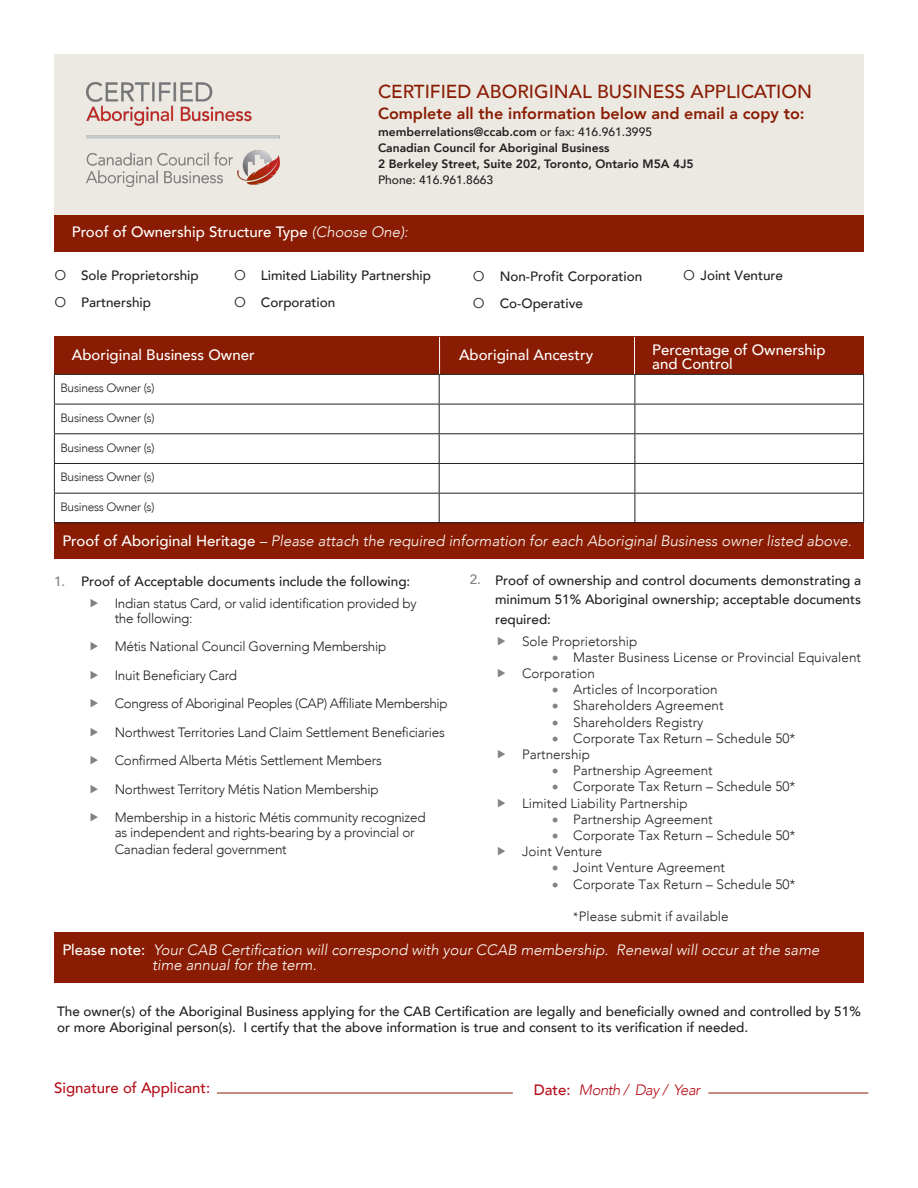
<style>
.page{position:relative;width:918px;height:1188px;background:#fff}
.page>*{position:absolute;margin:0;border:0;box-sizing:border-box;transform-origin:0 0}
.bold{font:500 18.75px "Avenir";color:#891c02}
.bold-2{font:800 16.05px "Avenir";color:#891c02}
.bold-3{font:italic 300 15px/15px "Avenir";color:#fff}
.bold-4{font:500 15px/13.5px "Avenir";color:#fff}
.bold-5{font:500 15px "Avenir";color:#b50e1a}
.bold-6{font:italic 300 15px "Avenir";letter-spacing:-.04em;color:#b50e1a}
.bold-7{font:500 13.5px/19.8px "Avenir";color:#231f20}
.t1{font:300 13.5px/15.6px "Avenir";letter-spacing:-.02em;color:#231f20}
.t2{font:300 13.5px/16.2px "Avenir";color:#231f20}
.bold-8{font:800 12.15px/15.9px "Avenir";color:#231f20}
.bold-9{font:300 12px "Avenir";letter-spacing:-.025em;color:#231f20}
.s1{font-family:"Avenir Next LT Pro";font-weight:600}
.s2{font-weight:500}
.s3{font-weight:300;font-style:italic}
.s4{font-weight:500;font-style:normal}
.s5{color:#808285}
.s6{font-family:"Minion Pro";font-weight:400}
</style>
<div class="page">
<div style="left:54px;top:214px;width:810px;height:37px;background:#891c02"></div>
<div style="left:54px;top:54px;width:810px;height:160px;background:#ece8e2"></div>
<img style="left:86px;top:83px;width:194px;height:104px">
<div style="left:54px;top:337px;width:810px;height:37px;background:#891c02"></div>
<hr style="left:439px;top:337px;width:1px;height:51px;background:#fff">
<hr style="left:634px;top:337px;width:1px;height:51px;background:#fff">
<div style="left:54px;top:523px;width:810px;height:36px;background:#891c02"></div>
<div style="left:54px;top:932px;width:810px;height:51px;background:#891c02"></div>
<hr style="left:217px;top:1093px;width:296px;height:1px;background:#891c02">
<hr style="left:708px;top:1093px;width:160px;height:1px;background:#891c02">
<hr style="left:54px;top:374px;width:385px;height:1px;background:#231f20">
<hr style="left:439px;top:374px;width:196px;height:1px;background:#231f20">
<hr style="left:635px;top:374px;width:229px;height:1px;background:#231f20">
<hr style="left:54px;top:404px;width:385px;height:1px;background:#231f20">
<hr style="left:439px;top:404px;width:196px;height:1px;background:#231f20">
<hr style="left:635px;top:404px;width:229px;height:1px;background:#231f20">
<hr style="left:54px;top:433px;width:385px;height:1px;background:#231f20">
<hr style="left:439px;top:433px;width:196px;height:1px;background:#231f20">
<hr style="left:635px;top:433px;width:229px;height:1px;background:#231f20">
<hr style="left:54px;top:463px;width:385px;height:1px;background:#231f20">
<hr style="left:439px;top:463px;width:196px;height:1px;background:#231f20">
<hr style="left:635px;top:463px;width:229px;height:1px;background:#231f20">
<hr style="left:54px;top:493px;width:385px;height:1px;background:#231f20">
<svg style="left:54px;top:375px;width:1px;height:147px"></svg>
<hr style="left:439px;top:493px;width:196px;height:1px;background:#231f20">
<svg style="left:439px;top:375px;width:1px;height:147px"></svg>
<hr style="left:635px;top:493px;width:229px;height:1px;background:#231f20">
<svg style="left:635px;top:375px;width:1px;height:147px"></svg>
<svg style="left:863px;top:375px;width:1px;height:147px"></svg>
<hr style="left:54px;top:522px;width:385px;height:1px;background:#231f20">
<hr style="left:439px;top:522px;width:196px;height:1px;background:#231f20">
<hr style="left:635px;top:522px;width:229px;height:1px;background:#231f20">
<p class="bold" style="left:378px;top:75px;width:436px">CERTIFIED ABORIGINAL BUSINESS APPLICATION</p>
<p class="bold-2" style="left:378px;top:101px;width:428px">Complete all the information below and email a copy to:</p>
<p class="bold-8" style="left:378px;top:124px;width:317px"><span class="s1">memberrelations@ccab.com</span> <span class="s2">or fax: 416.961.3995<br></span>Canadian Council for Aboriginal Business<br>2 Berkeley Street, Suite 202, Toronto, Ontario M5A 4J5<br><span class="s2">Phone: 416.961.8663</span></p>
<p class="bold-4" style="left:72px;top:224px;width:338px">Proof of Ownership Structure Type <span class="s3">(Choose One):</span></p>
<p class="bold-7" style="left:81px;top:265px;width:119px">Sole Proprietorship</p>
<p class="bold-7" style="left:81px;top:291px;width:71px">Partnership</p>
<p class="bold-7" style="left:261px;top:265px;width:172px">Limited Liability Partnership</p>
<p class="bold-7" style="left:261px;top:291px;width:76px">Corporation</p>
<p class="bold-7" style="left:500px;top:262px;width:144px;line-height:27.2px">Non-Profit Corporation<br>Co-Operative</p>
<p class="bold-7" style="left:701px;top:265px;width:84px">Joint Venture</p>
<p class="bold-4" style="left:72px;top:347px;width:184px">Aboriginal Business Owner</p>
<p class="bold-4" style="left:459px;top:347px;width:136px">Aboriginal Ancestry</p>
<p class="bold-4" style="left:652px;top:343px;width:175px">Percentage of Ownership and Control</p>
<p class="bold-9" style="left:60px;top:381px;width:96px">Business Owner (s)</p>
<p class="bold-9" style="left:60px;top:411px;width:96px">Business Owner (s)</p>
<p class="bold-9" style="left:60px;top:441px;width:96px">Business Owner (s)</p>
<p class="bold-9" style="left:60px;top:470px;width:96px">Business Owner (s)</p>
<p class="bold-9" style="left:60px;top:500px;width:96px">Business Owner (s)</p>
<p class="bold-3" style="left:62px;top:534px;width:791px"><span class="s4">Proof of Aboriginal Heritage</span> – Please attach the required information for each Aboriginal Business owner listed above.</p>
<p class="bold-7" style="left:54px;top:571px;width:358px"><span class="s5">1.</span> Proof of Acceptable documents include the following:</p>
<p class="t1" style="left:115px;top:596px;width:303px;line-height:15px">Indian status Card, or valid identification provided by the following:</p>
<p class="t1" style="left:115px;top:639px;width:273px">Métis National Council Governing Membership</p>
<p class="t1" style="left:115px;top:667px;width:124px">Inuit Beneficiary Card</p>
<p class="t1" style="left:115px;top:696px;width:334px">Congress of Aboriginal Peoples (CAP) Affiliate Membership</p>
<p class="t1" style="left:115px;top:724px;width:332px">Northwest Territories Land Claim Settlement Beneficiaries</p>
<p class="t1" style="left:115px;top:753px;width:269px">Confirmed Alberta Métis Settlement Members</p>
<p class="t1" style="left:115px;top:781px;width:266px">Northwest Territory Métis Nation Membership</p>
<p class="t1" style="left:115px;top:810px;width:312px">Membership in a historic Métis community recognized as independent and rights-bearing by a provincial or<br>Canadian federal government</p>
<p class="bold-7" style="left:495px;top:569px;width:368px;text-align:justify;text-indent:-25px"><span class="s5">2.</span> Proof of ownership and control documents demonstrating a minimum 51% Aboriginal ownership; acceptable documents required:</p>
<p class="t2" style="left:522px;top:633px;width:117px">Sole Proprietorship</p>
<p class="t2" style="left:522px;top:649px;width:341px;text-indent:30px"><span class="s5">•</span> Master Business License or Provincial Equivalent<br>Corporation</p>
<p class="t2" style="left:552px;top:682px;width:167px"><span class="s5">•</span> Articles of Incorporation</p>
<p class="t2" style="left:552px;top:698px;width:173px"><span class="s5">•</span> Shareholders Agreement</p>
<p class="t2" style="left:552px;top:714px;width:153px"><span class="s5">•</span> Shareholders Registry</p>
<p class="t2" style="left:522px;top:730px;width:275px;text-indent:30px"><span class="s5">•</span> Corporate Tax Return – Schedule 50*<br>Partnership</p>
<p class="t2" style="left:552px;top:763px;width:162px"><span class="s5">•</span> Partnership Agreement</p>
<p class="t2" style="left:522px;top:779px;width:275px;text-indent:30px"><span class="s5">•</span> Corporate Tax Return – Schedule 50*<br>Limited Liability Partnership</p>
<p class="t2" style="left:552px;top:811px;width:162px"><span class="s5">•</span> Partnership Agreement</p>
<p class="t2" style="left:522px;top:827px;width:275px;text-indent:30px"><span class="s5">•</span> Corporate Tax Return – Schedule 50*<br>Joint Venture</p>
<p class="t2" style="left:552px;top:860px;width:175px"><span class="s5">•</span> Joint Venture Agreement</p>
<p class="t2" style="left:552px;top:876px;width:245px"><span class="s5">•</span> Corporate Tax Return – Schedule 50*</p>
<p class="t2" style="left:573px;top:908px;width:157px"><span class="s6">*</span>Please submit if available</p>
<p class="bold-3" style="left:152px;top:942px;width:669px;text-indent:-90px"><span class="s4">Please note:</span> Your CAB Certification will correspond with your CCAB membership. Renewal will occur at the same time annual for the term.</p>
<p class="bold-7" style="left:57px;top:1002px;width:805px;line-height:16.2px">The owner(s) of the Aboriginal Business applying for the CAB Certification are legally and beneficially owned and controlled by 51% or more Aboriginal person(s). I certify that the above information is true and consent to its verification if needed.</p>
<p class="bold-5" style="left:54px;top:1075px;width:158px">Signature of Applicant:</p>
<p class="bold-6" style="left:534px;top:1080px;width:168px"><span class="s4">Date:</span> Month / Day / Year</p>
</div>
